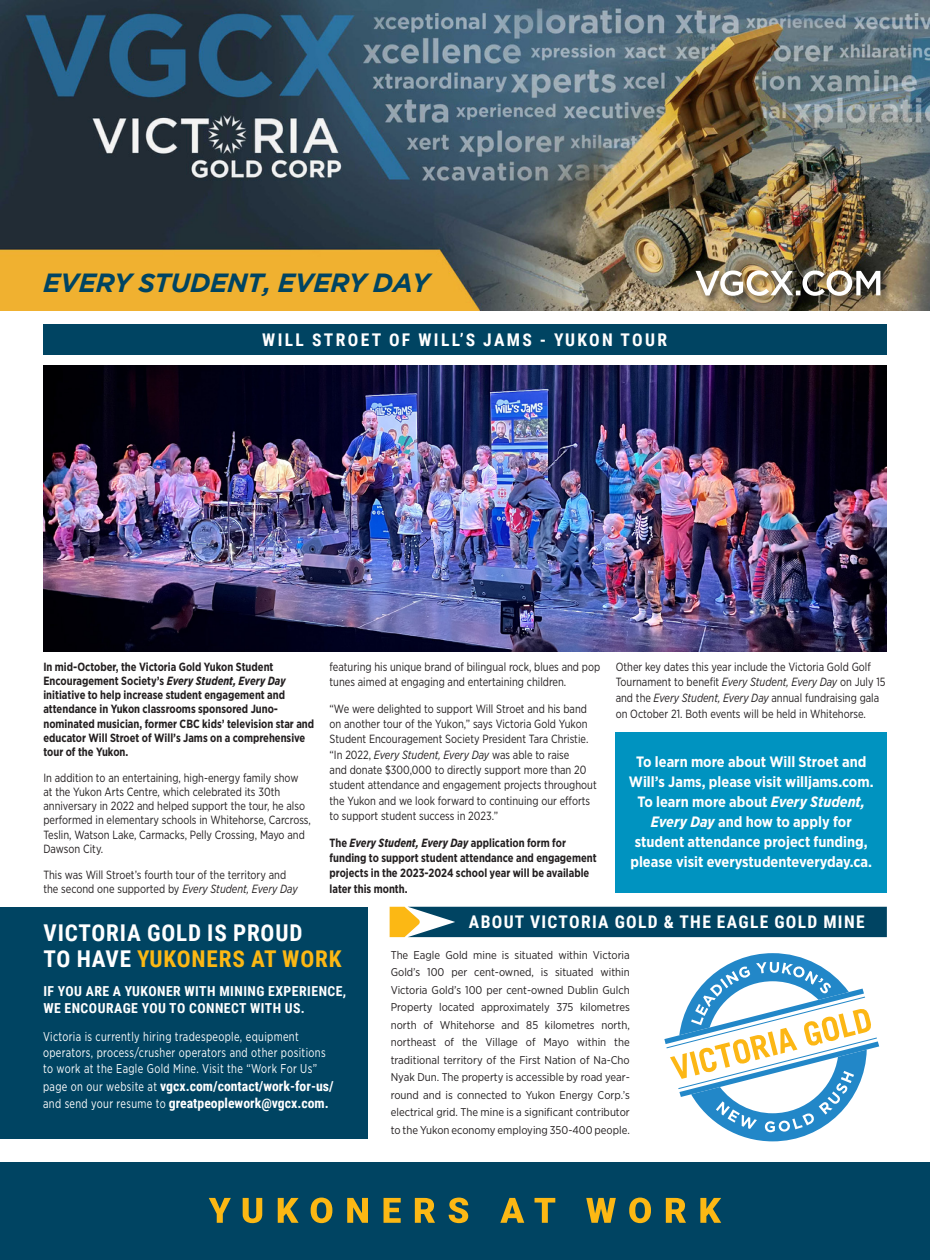
<style>
.page{position:relative;width:930px;height:1260px;background:#fff}
.page>*{position:absolute;margin:0;border:0;box-sizing:border-box;transform-origin:0 0}
.t1{font:italic 700 26.25px "Gotham";letter-spacing:-.015em;color:#004462}
.t2{font:700 23.12px/26.2px "Roboto Condensed";letter-spacing:.035em;color:#fff}
.t3{font:700 17.5px "Roboto Condensed";letter-spacing:.075em;color:#fff}
.t4{font:700 17.5px "Roboto Condensed";letter-spacing:.135em;color:#fff}
.t5{font:700 15px/20px "Gotham Narrow";color:#fff;text-align:center}
.t6{font:700 13.75px/17.5px "Roboto Condensed";color:#fff}
.t7{font:700 13.75px/17.5px "Roboto Condensed";letter-spacing:.02em;color:#fff}
.t8{font:12.75px/16.2px "Gotham Narrow";letter-spacing:.03em;color:#fff;scale:.85 1}
.t9{font:11.88px/15.4px "Gotham Narrow";color:#231f20;scale:.91 1}
.t10{font:700 11.88px/14.2px "Gotham Narrow";color:#231f20;scale:.91 1}
.t11{font:11.25px/17.5px "Gotham Narrow";color:#231f20;text-align:justify}
.s1{font-style:italic}
.s2{color:#fcb814}
.s3{font-family:"Gotham Narrow";font-weight:400;font-size:12.75px}
</style>
<div class="page">
<div style="left:0;top:1163px;width:930px;height:97px;background:#004462"></div>
<svg style="left:209px;top:1198px;width:512px;height:25px"></svg>
<svg style="left:390px;top:907px;width:497px;height:30px;background:#155064"></svg>
<div style="left:0;top:907px;width:367px;height:232px;background:#004462"></div>
<img style="left:0;top:0;width:930px;height:311px">
<div style="left:694px;top:268px;width:197px;height:38px;background:#231f20;opacity:.75"></div>
<img style="left:695px;top:270px;width:185px;height:26px">
<svg style="left:664px;top:953px;width:215px;height:188px"></svg>
<div style="left:43px;top:324px;width:843px;height:31px;background:#004462"></div>
<img style="left:43px;top:365px;width:844px;height:287px">
<div style="left:616px;top:733px;width:271px;height:160px;background:#0093c0"></div>
<h1 class="t1" style="left:43px;top:267px;width:388px">EVERY STUDENT, EVERY DAY</h1>
<h3 class="t4" style="left:262px;top:327px;width:406px">WILL STROET OF WILL’S JAMS - YUKON TOUR</h3>
<p class="t10" style="left:43px;top:659px;width:299px">In mid-October, the Victoria Gold Yukon Student Encouragement Society’s <span class="s1">Every Student, Every Day </span>initiative to help increase student engagement and attendance in Yukon classrooms sponsored Juno&shy;nominated musician, former CBC kids’ television star and educator Will Stroet of Will’s Jams on a comprehensive tour of the Yukon.</p>
<p class="t9" style="left:43px;top:770px;width:295px;line-height:14.2px">In addition to an entertaining, high-energy family show<br>at the Yukon Arts Centre, which celebrated its 30th anniversary in 2022 and helped support the tour, he also performed in elementary schools in Whitehorse, Carcross, Teslin, Watson Lake, Carmacks, Pelly Crossing, Mayo and Dawson City.</p>
<p class="t9" style="left:43px;top:867px;width:281px;line-height:14.2px">This was Will Stroet’s fourth tour of the territory and the second one supported by <span class="s1">Every Student, Every Day</span></p>
<p class="t9" style="left:330px;top:658px;width:299px">featuring his unique brand of bilingual rock, blues and pop tunes aimed at engaging and entertaining children.</p>
<p class="t9" style="left:330px;top:700px;width:295px">“We were delighted to support Will Stroet and his band on another tour of the Yukon,” says Victoria Gold Yukon Student Encouragement Society President Tara Christie. “In 2022, <span class="s1">Every Student, Every Day</span> was able to raise<br>and donate $300,000 to directly support more than 20 student attendance and engagement projects throughout the Yukon and we look forward to continuing our efforts to support student success in 2023.”</p>
<p class="t10" style="left:330px;top:835px;width:295px;line-height:15.4px">The <span class="s1">Every Student, Every Day</span> application form for funding to support student attendance and engagement projects in the 2023-2024 school year will be available later this month.</p>
<p class="t9" style="left:616px;top:658px;width:298px;line-height:15.8px">Other key dates this year include the Victoria Gold Golf Tournament to benefit <span class="s1">Every Student, Every Day</span> on July 15 and the <span class="s1">Every Student, Every Day</span> annual fundraising gala on October 21. Both events will be held in Whitehorse.</p>
<p class="t5" style="left:629px;top:752px;width:246px">To learn more about Will Stroet and Will’s Jams, please visit willjams.com.<br>To learn more about <span class="s1">Every Student, Every Day</span> and how to apply for student attendance project funding, please visit everystudenteveryday.ca.</p>
<h2 class="t2" style="left:44px;top:919px;width:300px">VICTORIA GOLD IS PROUD<br>TO HAVE <span class="s2">YUKONERS AT WORK</span></h2>
<p class="t7" style="left:43px;top:982px;width:304px">IF YOU ARE A YUKONER WITH MINING EXPERIENCE,<br>WE ENCOURAGE YOU TO CONNECT WITH US.</p>
<p class="t8" style="left:43px;top:1028px;width:334px">Victoria is currently hiring tradespeople, equipment operators, process/crusher operators and other positions to work at the Eagle Gold Mine. Visit the “Work For Us”</p>
<p class="t6" style="left:43px;top:1077px;width:292px"><span class="s3">page on our website at</span> vgcx.com/contact/work-for-us/ <span class="s3">and send your resume to</span> greatpeoplework@vgcx.com.</p>
<h3 class="t3" style="left:469px;top:910px;width:397px">ABOUT VICTORIA GOLD &amp; THE EAGLE GOLD MINE</h3>
<p class="t11" style="left:391px;top:946px;width:241px">The Eagle Gold mine is situated within Victoria Gold’s 100 per cent-owned, is situated within Victoria Gold’s 100 per cent-owned Dublin Gulch Property located approximately 375 kilometres north of Whitehorse and 85 kilometres north, northeast of the Village of Mayo within the traditional territory of the First Nation of Na-Cho Nyak Dun. The property is accessible by road year&shy;round and is connected to Yukon Energy Corp.’s electrical grid. The mine is a significant contributor to the Yukon economy employing 350-400 people.</p>
</div>
